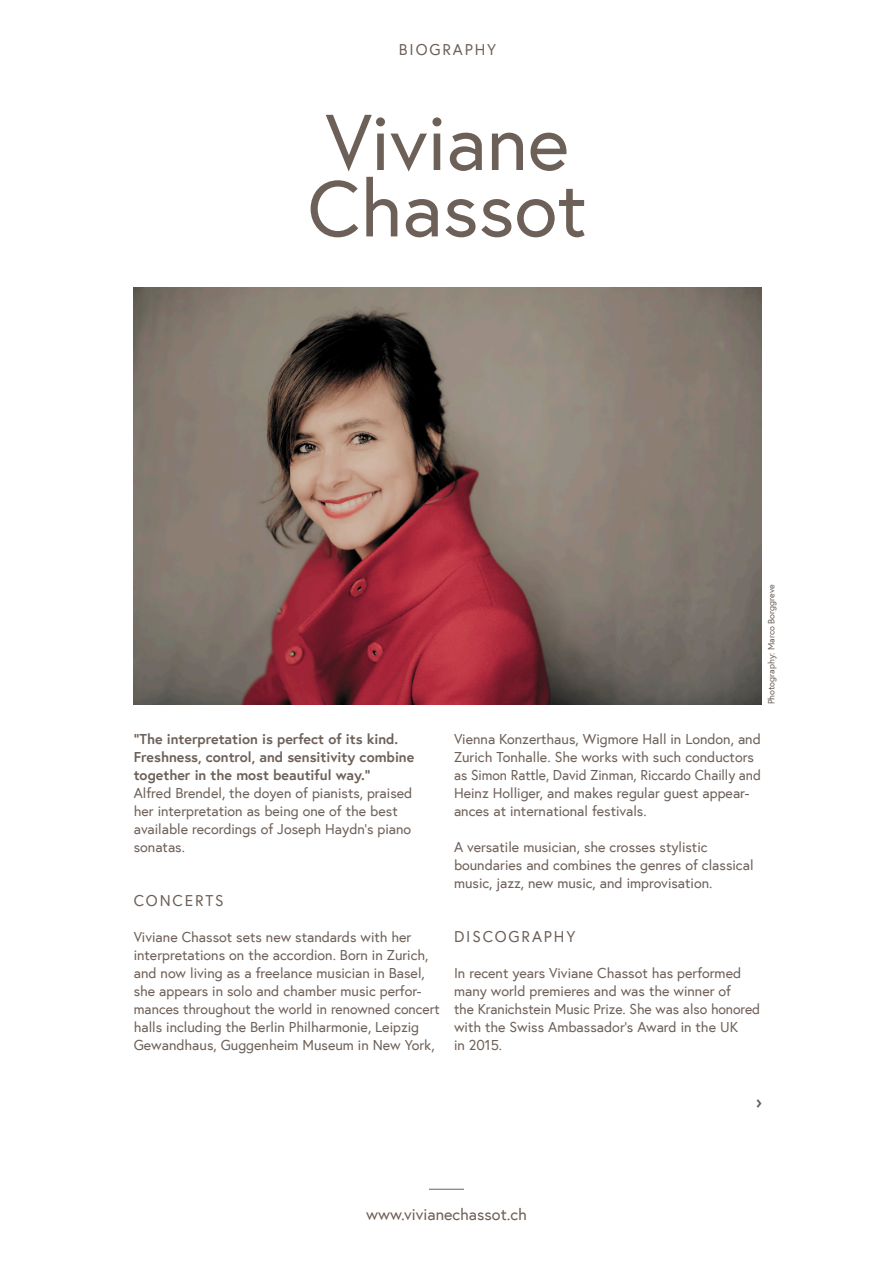
<style>
.page{position:relative;width:893px;height:1263px;background:#fff}
.page>*{position:absolute;margin:0;border:0;box-sizing:border-box;transform-origin:0 0}
.t1{font:700 18px "Europa";color:#6d6058}
.t2{font:16.2px "Europa";color:#6d6058}
.t3{font:15.45px "Europa";letter-spacing:.12em;color:#6d6058}
.t4{font:14.25px/18px "Europa";color:#6d6058}
.t5{font:700 14.25px/18px "Europa";color:#6d6058}
.t6{font:9px "Europa";color:#6d6058}
</style>
<div class="page">
<hr style="left:429px;top:1189px;width:35px;height:1px;background:#6d6058">
<svg style="left:311px;top:115px;width:274px;height:122px"></svg>
<img style="left:134px;top:288px;width:627px;height:416px">
<p class="t3" style="left:399px;top:39px;width:99px">BIOGRAPHY</p>
<p class="t6" style="left:766px;top:704px;width:121px;rotate:-90deg">Photography: Marco Borggreve</p>
<p class="t5" style="left:134px;top:730px;width:282px">“The interpretation is perfect of its kind.<br>Freshness, control, and sensitivity combine together in the most beautiful way.”</p>
<p class="t4" style="left:134px;top:784px;width:280px">Alfred Brendel, the doyen of pianists, praised her interpretation as being one of the best available recordings of Joseph Haydn’s piano sonatas.</p>
<p class="t3" style="left:134px;top:891px;width:91px">CONCERTS</p>
<p class="t4" style="left:134px;top:928px;width:308px">Viviane Chassot sets new standards with her interpretations on the accordion. Born in Zurich, and now living as a freelance musician in Basel, she appears in solo and chamber music perfor&shy;mances throughout the world in renowned concert halls including the Berlin Philharmonie, Leipzig Gewandhaus, Guggenheim Museum in New York,</p>
<p class="t4" style="left:454px;top:730px;width:308px">Vienna Konzerthaus, Wigmore Hall in London, and Zurich Tonhalle. She works with such conductors as Simon Rattle, David Zinman, Riccardo Chailly and Heinz Holliger, and makes regular guest appear&shy;ances at international festivals.</p>
<p class="t4" style="left:454px;top:838px;width:301px">A versatile musician, she crosses stylistic boundaries and combines the genres of classical music, jazz, new music, and improvisation.</p>
<p class="t3" style="left:454px;top:927px;width:123px">DISCOGRAPHY</p>
<p class="t4" style="left:454px;top:964px;width:308px">In recent years Viviane Chassot has performed many world premieres and was the winner of<br>the Kranichstein Music Prize. She was also honored with the Swiss Ambassador’s Award in the UK<br>in 2015.</p>
<p class="t1" style="left:756px;top:1089px;width:7px">›</p>
<p class="t2" style="left:366px;top:1204px;width:162px">www.vivianechassot.ch</p>
</div>
